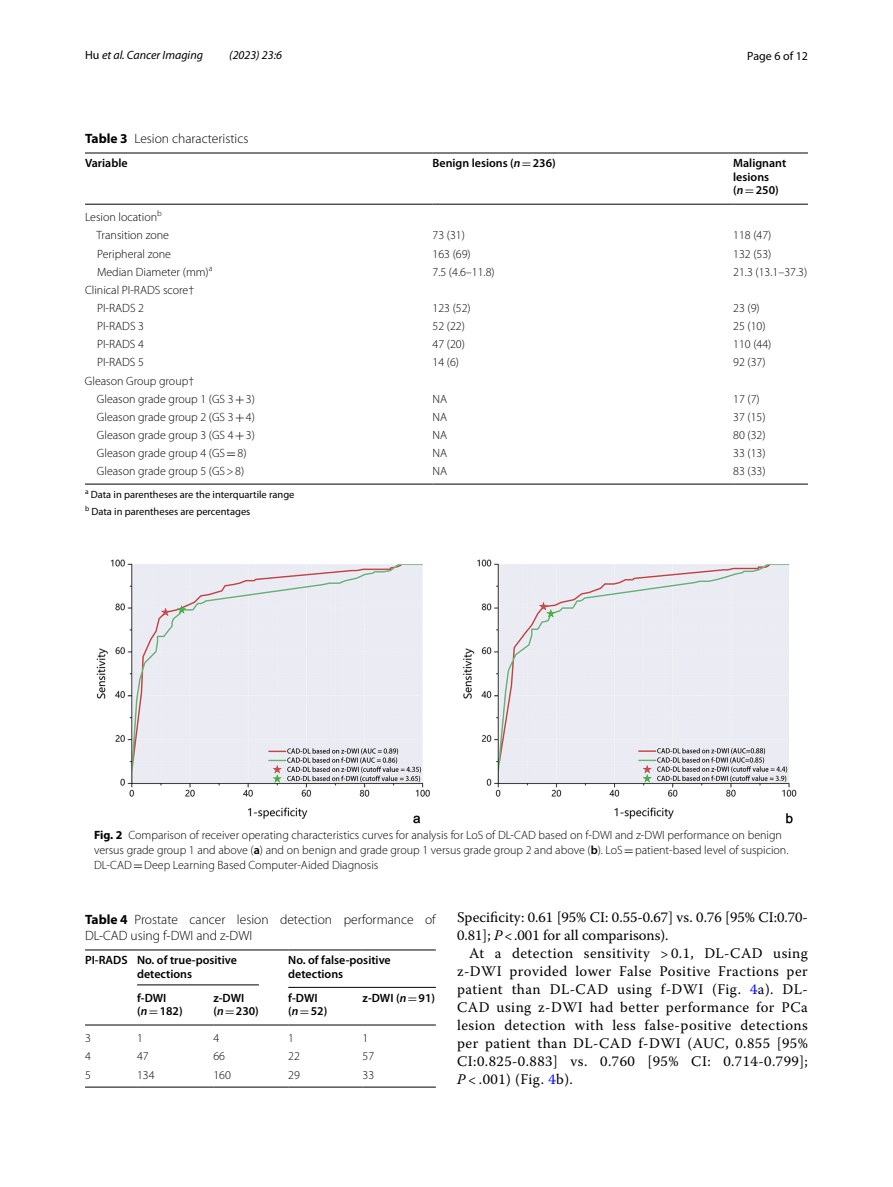
<style>
.page{position:relative;width:893px;height:1187px;background:#fff}
.page>*{position:absolute;margin:0;border:0;box-sizing:border-box;transform-origin:0 0}
.t1{font:14.7px/18px "Warnock Pro";letter-spacing:.02em;color:#000;text-align:justify}
.t2{font:14.7px/18px "Warnock Pro";color:#000}
.t3{font:300 13.5px/16.5px "Myriad Pro";color:#000}
.t4{font:300 12px/18.1px "Myriad Pro";color:#000}
.t5{font:600 12px/13.5px "Myriad Pro";color:#000}
.t6{font:italic 12px "Myriad Pro";color:#000}
.t7{font:12px "Myriad Pro";color:#000}
.t8{font:10.5px/17px "Myriad Pro";color:#000}
.s1{font-style:normal}
.s2{font-weight:700}
.s3{font-style:italic}
.s4{font-family:"MTSY";font-weight:400}
.s5{font-weight:600}
.s6{color:#00f}
</style>
<div class="page">
<hr style="left:85px;top:153px;width:347px;height:1px;background:#000">
<hr style="left:85px;top:204px;width:347px;height:1px;background:#000">
<hr style="left:432px;top:153px;width:301px;height:1px;background:#000">
<hr style="left:432px;top:204px;width:301px;height:1px;background:#000">
<hr style="left:733px;top:153px;width:75px;height:1px;background:#000">
<hr style="left:733px;top:204px;width:75px;height:1px;background:#000">
<hr style="left:85px;top:484px;width:347px;height:1px;background:#000">
<hr style="left:432px;top:484px;width:301px;height:1px;background:#000">
<hr style="left:733px;top:484px;width:75px;height:1px;background:#000">
<img style="left:96px;top:559px;width:701px;height:264px">
<hr style="left:85px;top:949px;width:52px;height:1px;background:#000">
<hr style="left:85px;top:1024px;width:52px;height:1px;background:#000">
<hr style="left:137px;top:949px;width:76px;height:1px;background:#000">
<hr style="left:213px;top:949px;width:75px;height:1px;background:#000">
<hr style="left:288px;top:949px;width:75px;height:1px;background:#000">
<hr style="left:363px;top:949px;width:73px;height:1px;background:#000">
<hr style="left:137px;top:1024px;width:76px;height:1px;background:#000">
<hr style="left:213px;top:1024px;width:75px;height:1px;background:#000">
<hr style="left:288px;top:1024px;width:75px;height:1px;background:#000">
<hr style="left:363px;top:1024px;width:73px;height:1px;background:#000">
<hr style="left:85px;top:1086px;width:52px;height:1px;background:#000">
<hr style="left:137px;top:1086px;width:76px;height:1px;background:#000">
<hr style="left:213px;top:1086px;width:75px;height:1px;background:#000">
<hr style="left:288px;top:1086px;width:75px;height:1px;background:#000">
<hr style="left:363px;top:1086px;width:73px;height:1px;background:#000">
<hr style="left:137px;top:984px;width:122px;height:1px;background:#000">
<hr style="left:288px;top:987px;width:148px;height:1px;background:#000">
<p class="t6" style="left:85px;top:48px;width:120px"><span class="s1">Hu</span> et al. Cancer Imaging</p>
<p class="t6" style="left:229px;top:48px;width:54px">(2023) 23:6</p>
<p class="t7" style="left:747px;top:48px;width:62px">Page 6 of 12</p>
<p class="t3" style="left:85px;top:130px;width:165px"><span class="s2">Table 3</span> Lesion characteristics</p>
<p class="t5" style="left:85px;top:156px;width:44px">Variable</p>
<p class="t5" style="left:432px;top:156px;width:125px">Benign lesions (<span class="s3">n</span><span class="s4">=</span>236)</p>
<p class="t5" style="left:733px;top:156px;width:55px">Malignant lesions (<span class="s3">n</span><span class="s4">=</span>250)</p>
<p class="t4" style="left:97px;top:208px;width:74px;text-indent:-11px">Lesion location<sup>b<br></sup>Transition zone</p>
<p class="t4" style="left:432px;top:226px;width:34px">73 (31)</p>
<p class="t4" style="left:733px;top:226px;width:40px">118 (47)</p>
<p class="t4" style="left:97px;top:245px;width:76px">Peripheral zone</p>
<p class="t4" style="left:432px;top:245px;width:40px">163 (69)</p>
<p class="t4" style="left:733px;top:245px;width:40px">132 (53)</p>
<p class="t4" style="left:97px;top:263px;width:117px">Median Diameter (mm)<sup>a</sup></p>
<p class="t4" style="left:432px;top:263px;width:64px">7.5 (4.6–11.8)</p>
<p class="t4" style="left:733px;top:263px;width:75px">21.3 (13.1–37.3)</p>
<p class="t4" style="left:97px;top:281px;width:99px;text-indent:-12px">Clinical PI-RADS score†<br>PI-RADS 2</p>
<p class="t4" style="left:432px;top:299px;width:40px">123 (52)</p>
<p class="t4" style="left:733px;top:299px;width:28px">23 (9)</p>
<p class="t4" style="left:97px;top:317px;width:49px">PI-RADS 3</p>
<p class="t4" style="left:432px;top:317px;width:34px">52 (22)</p>
<p class="t4" style="left:733px;top:317px;width:34px">25 (10)</p>
<p class="t4" style="left:97px;top:335px;width:49px">PI-RADS 4</p>
<p class="t4" style="left:432px;top:335px;width:34px">47 (20)</p>
<p class="t4" style="left:733px;top:335px;width:40px">110 (44)</p>
<p class="t4" style="left:97px;top:353px;width:49px">PI-RADS 5</p>
<p class="t4" style="left:432px;top:353px;width:28px">14 (6)</p>
<p class="t4" style="left:733px;top:353px;width:34px">92 (37)</p>
<p class="t4" style="left:97px;top:372px;width:160px;text-indent:-12px">Gleason Group group†<br>Gleason grade group 1 (GS 3<span class="s4">+</span>3)</p>
<p class="t4" style="left:432px;top:390px;width:16px">NA</p>
<p class="t4" style="left:733px;top:390px;width:28px">17 (7)</p>
<p class="t4" style="left:97px;top:408px;width:160px">Gleason grade group 2 (GS 3<span class="s4">+</span>4)</p>
<p class="t4" style="left:432px;top:408px;width:16px">NA</p>
<p class="t4" style="left:733px;top:408px;width:34px">37 (15)</p>
<p class="t4" style="left:97px;top:426px;width:160px">Gleason grade group 3 (GS 4<span class="s4">+</span>3)</p>
<p class="t4" style="left:432px;top:426px;width:16px">NA</p>
<p class="t4" style="left:733px;top:426px;width:34px">80 (32)</p>
<p class="t4" style="left:97px;top:444px;width:151px">Gleason grade group 4 (GS<span class="s4">=</span>8)</p>
<p class="t4" style="left:432px;top:444px;width:16px">NA</p>
<p class="t4" style="left:733px;top:444px;width:34px">33 (13)</p>
<p class="t4" style="left:97px;top:462px;width:149px">Gleason grade group 5 (GS&gt;8)</p>
<p class="t4" style="left:432px;top:462px;width:16px">NA</p>
<p class="t4" style="left:733px;top:462px;width:34px">83 (33)</p>
<p class="t8" style="left:85px;top:486px;width:211px"><sup>a</sup> Data in parentheses are the interquartile range <sup>b</sup> Data in parentheses are percentages</p>
<p class="t4" style="left:94px;top:827px;width:696px;line-height:15px"><span class="s2">Fig. 2</span> Comparison of receiver operating characteristics curves for analysis for LoS of DL-CAD based on f-DWI and z-DWI performance on benign versus grade group 1 and above (<span class="s5">a</span>) and on benign and grade group 1 versus grade group 2 and above (<span class="s5">b</span>). LoS<span class="s4">=</span>patient-based level of suspicion.<br>DL-CAD<span class="s4">=</span>Deep Learning Based Computer-Aided Diagnosis</p>
<p class="t3" style="left:85px;top:910px;width:352px"><span class="s2">Table 4</span> Prostate cancer lesion detection performance of<br>DL-CAD using f-DWI and z-DWI</p>
<p class="t5" style="left:137px;top:953px;width:101px;text-indent:-52px">PI-RADS No. of true-positive detections</p>
<p class="t5" style="left:288px;top:953px;width:104px">No. of false-positive detections</p>
<p class="t5" style="left:137px;top:990px;width:47px">f-DWI (<span class="s3">n</span><span class="s4">=</span>182)</p>
<p class="t5" style="left:213px;top:990px;width:47px">z-DWI (<span class="s3">n</span><span class="s4">=</span>230)</p>
<p class="t5" style="left:288px;top:990px;width:41px">f-DWI (<span class="s3">n</span><span class="s4">=</span>52)</p>
<p class="t5" style="left:363px;top:990px;width:74px">z-DWI (<span class="s3">n</span><span class="s4">=</span>91)</p>
<p class="t4" style="left:85px;top:1029px;width:7px">3</p>
<p class="t4" style="left:137px;top:1029px;width:7px">1</p>
<p class="t4" style="left:213px;top:1029px;width:7px">4</p>
<p class="t4" style="left:288px;top:1029px;width:7px">1</p>
<p class="t4" style="left:363px;top:1029px;width:7px">1</p>
<p class="t4" style="left:85px;top:1047px;width:7px">4</p>
<p class="t4" style="left:137px;top:1047px;width:13px">47</p>
<p class="t4" style="left:213px;top:1047px;width:13px">66</p>
<p class="t4" style="left:288px;top:1047px;width:13px">22</p>
<p class="t4" style="left:363px;top:1047px;width:13px">57</p>
<p class="t4" style="left:85px;top:1065px;width:7px">5</p>
<p class="t4" style="left:137px;top:1065px;width:19px">134</p>
<p class="t4" style="left:213px;top:1065px;width:19px">160</p>
<p class="t4" style="left:288px;top:1065px;width:13px">29</p>
<p class="t4" style="left:363px;top:1065px;width:13px">33</p>
<p class="t2" style="left:457px;top:907px;width:352px">Specificity: 0.61 [95% CI: 0.55-0.67] vs. 0.76 [95% CI:0.70-<br>0.81]; <span class="s3">P</span>&lt;.001 for all comparisons).</p>
<p class="t1" style="left:457px;top:943px;width:352px;text-indent:12px">At a detection sensitivity &gt; 0.1, DL-CAD using z-DWI provided lower False Positive Fractions per patient than DL-CAD using f-DWI (Fig. <span class="s6">4</span>a). DL-CAD using z-DWI had better performance for PCa lesion detection with less false-positive detections per patient than DL-CAD f-DWI (AUC, 0.855 [95% CI:0.825-0.883] vs. 0.760 [95% CI: 0.714-0.799]; <span class="s3">P</span> &lt; .001) (Fig. <span class="s6">4</span>b).</p>
</div>
